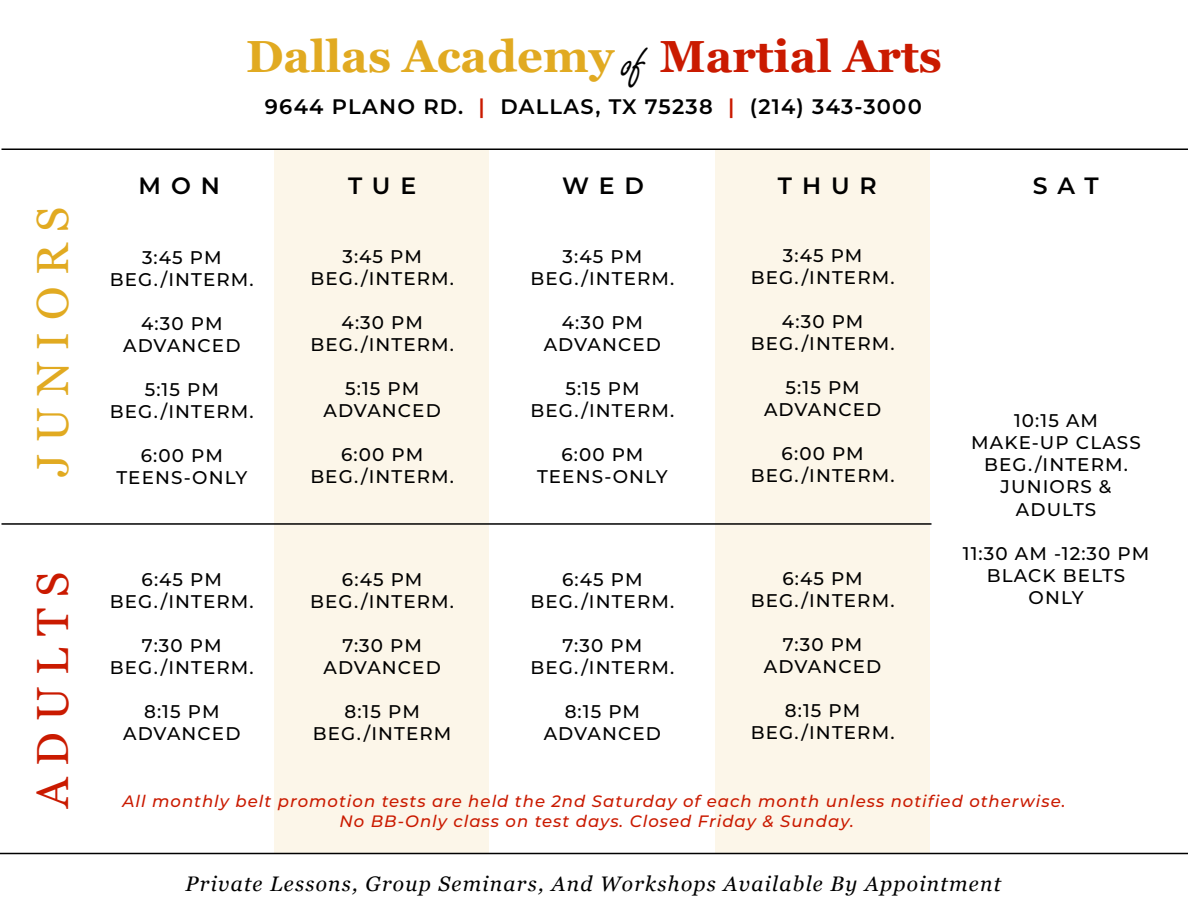
<style>
.page{position:relative;width:1188px;height:918px;background:#fff}
.page>*{position:absolute;margin:0;border:0;box-sizing:border-box;transform-origin:0 0}
.t1{font:700 45px "Georgia";color:#e1aa21}
.t2{font:45px "Georgia";letter-spacing:.26em;color:#e1aa21}
.t3{font:45px "Georgia";letter-spacing:.26em;color:#ca1a00}
.t4{font:600 23.55px "Montserrat";letter-spacing:.42em;color:#000}
.t5{font:italic 21px "Georgia";letter-spacing:.06em;color:#000}
.t6{font:600 21px "Montserrat";letter-spacing:.06em;color:#000}
.t7{font:500 18.3px/22px "Montserrat";letter-spacing:.06em;color:#000;text-align:center}
.t8{font:italic 500 16.5px/19.8px "Montserrat";letter-spacing:.06em;color:#ca1a00;text-align:center}
.s1{font-family:"Freestyle Script";font-weight:400;color:#000}
.s2{color:#ca1a00}
</style>
<div class="page">
<div style="left:274px;top:150px;width:215px;height:704px;background:#fcf6e9"></div>
<div style="left:716px;top:150px;width:214px;height:704px;background:#fcf6e9"></div>
<hr style="left:2px;top:148px;width:1186px;height:2px;background:#000">
<hr style="left:2px;top:523px;width:930px;height:2px;background:#000">
<hr style="left:0;top:853px;width:1188px;height:1px;background:#000">
<h1 class="t2" style="left:25px;top:477px;width:271px;rotate:-90deg">JUNIORS</h1>
<h1 class="t3" style="left:25px;top:808px;width:238px;rotate:-90deg">ADULTS</h1>
<h1 class="t1" style="left:246px;top:27px;width:697px">Dallas Academy <span class="s1">of</span> <span class="s2">Martial Arts</span></h1>
<p class="t6" style="left:265px;top:92px;width:658px">9644 PLANO RD. <span class="s2">|</span> DALLAS, TX 75238 <span class="s2">|</span> (214) 343-3000</p>
<p class="t4" style="left:139px;top:169px;width:83px">MON</p>
<p class="t4" style="left:348px;top:169px;width:70px">TUE</p>
<p class="t4" style="left:562px;top:169px;width:83px">WED</p>
<p class="t4" style="left:778px;top:169px;width:100px">THUR</p>
<p class="t4" style="left:1033px;top:169px;width:67px">SAT</p>
<p class="t7" style="left:110px;top:245px;width:145px">3:45 PM<br>BEG./INTERM.</p>
<p class="t7" style="left:123px;top:311px;width:119px">4:30 PM<br>ADVANCED</p>
<p class="t7" style="left:110px;top:377px;width:145px">5:15 PM<br>BEG./INTERM.</p>
<p class="t7" style="left:116px;top:444px;width:132px">6:00 PM<br>TEENS-ONLY</p>
<p class="t7" style="left:110px;top:568px;width:145px">6:45 PM<br>BEG./INTERM.</p>
<p class="t7" style="left:110px;top:634px;width:145px">7:30 PM<br>BEG./INTERM.</p>
<p class="t7" style="left:123px;top:700px;width:119px">8:15 PM<br>ADVANCED</p>
<p class="t7" style="left:310px;top:245px;width:145px">3:45 PM<br>BEG./INTERM.</p>
<p class="t7" style="left:310px;top:311px;width:145px">4:30 PM<br>BEG./INTERM.</p>
<p class="t7" style="left:324px;top:377px;width:119px">5:15 PM<br>ADVANCED</p>
<p class="t7" style="left:310px;top:443px;width:145px">6:00 PM<br>BEG./INTERM.</p>
<p class="t7" style="left:310px;top:568px;width:145px">6:45 PM<br>BEG./INTERM.</p>
<p class="t7" style="left:324px;top:634px;width:119px">7:30 PM<br>ADVANCED</p>
<p class="t7" style="left:313px;top:700px;width:140px">8:15 PM<br>BEG./INTERM</p>
<p class="t7" style="left:531px;top:245px;width:145px">3:45 PM<br>BEG./INTERM.</p>
<p class="t7" style="left:544px;top:311px;width:119px">4:30 PM<br>ADVANCED</p>
<p class="t7" style="left:531px;top:377px;width:145px">5:15 PM<br>BEG./INTERM.</p>
<p class="t7" style="left:537px;top:443px;width:132px">6:00 PM<br>TEENS-ONLY</p>
<p class="t7" style="left:531px;top:568px;width:145px">6:45 PM<br>BEG./INTERM.</p>
<p class="t7" style="left:531px;top:634px;width:145px">7:30 PM<br>BEG./INTERM.</p>
<p class="t7" style="left:544px;top:700px;width:119px">8:15 PM<br>ADVANCED</p>
<p class="t7" style="left:751px;top:244px;width:145px">3:45 PM<br>BEG./INTERM.</p>
<p class="t7" style="left:751px;top:310px;width:145px">4:30 PM<br>BEG./INTERM.</p>
<p class="t7" style="left:764px;top:376px;width:119px">5:15 PM<br>ADVANCED</p>
<p class="t7" style="left:751px;top:442px;width:145px">6:00 PM<br>BEG./INTERM.</p>
<p class="t7" style="left:751px;top:566px;width:145px">6:45 PM<br>BEG./INTERM.</p>
<p class="t7" style="left:764px;top:633px;width:119px">7:30 PM<br>ADVANCED</p>
<p class="t7" style="left:751px;top:699px;width:145px">8:15 PM<br>BEG./INTERM.</p>
<p class="t7" style="left:971px;top:409px;width:171px">10:15 AM<br>MAKE-UP CLASS<br>BEG./INTERM.<br>JUNIORS &amp;<br>ADULTS</p>
<p class="t7" style="left:963px;top:541px;width:188px">11:30 AM -12:30 PM<br>BLACK BELTS<br>ONLY</p>
<p class="t8" style="left:122px;top:791px;width:945px">All monthly belt promotion tests are held the 2nd Saturday of each month unless notified otherwise.<br>No BB-Only class on test days. Closed Friday &amp; Sunday.</p>
<p class="t5" style="left:186px;top:871px;width:817px">Private Lessons, Group Seminars, And Workshops Available By Appointment</p>
</div>
